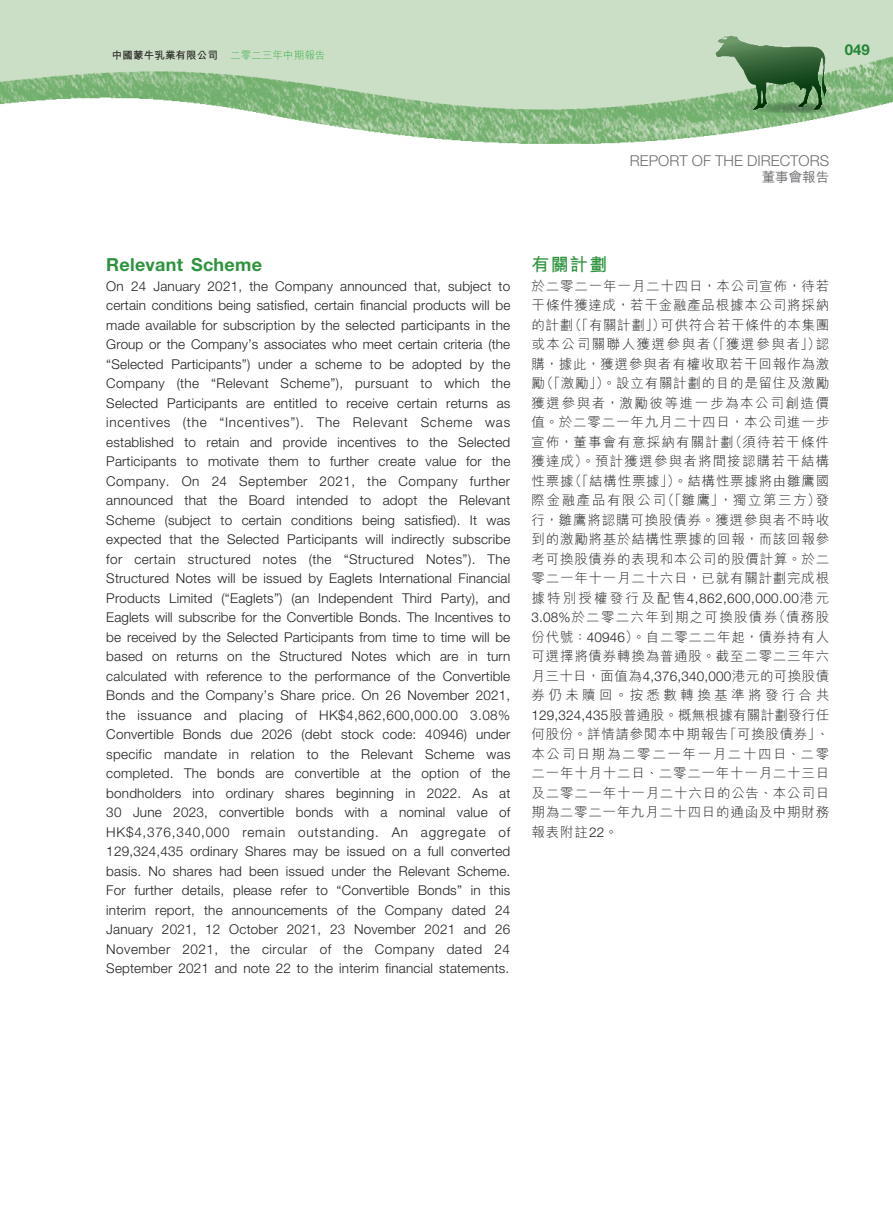
<style>
.page{position:relative;width:893px;height:1212px;background:#fff}
.page>*{position:absolute;margin:0;border:0;box-sizing:border-box;transform-origin:0 0}
._03_H1{font:700 18px "Helvetica Neue LT Std";letter-spacing:.015em;color:#2d933c}
._03_H1-2{font:700 18px "M Hei HK";color:#2d933c}
.t1{font:300 15px "Helvetica Neue LT Std";color:#6c6d70}
.t2{font:700 15px "Helvetica Neue LT Std";color:#238435}
._01_Body_Text{font:300 13.5px/19.5px "Helvetica Neue LT Std";letter-spacing:.015em;color:#231f20;text-align:justify}
._01_Body_Text-2{font:300 13.5px/19.5px "M Hei HK";letter-spacing:.055em;color:#231f20;text-align:justify}
.t3{font:500 13.5px "M Hei HK";color:#6c6d70}
.t4{font:700 10.5px "M Hei HK";letter-spacing:.01em;color:#231f20}
.s1{font-weight:300;color:#3baf49}
.s2{font-family:"Helvetica Neue LT Std"}
</style>
<div class="page">
<img style="left:0;top:0;width:893px;height:144px">
<img style="left:691px;top:22px;width:151px;height:109px">
<p class="t4" style="left:112px;top:48px;width:215px">中國蒙牛乳業有限公司 <span class="s1">二零二三年中期報告</span></p>
<p class="t2" style="left:845px;top:40px;width:27px">049</p>
<p class="t1" style="left:630px;top:151px;width:201px">REPORT OF THE DIRECTORS</p>
<p class="t3" style="left:762px;top:167px;width:69px">董事會報告</p>
<p class="_03_H1" style="left:106px;top:254px;width:157px">Relevant Scheme</p>
<p class="_01_Body_Text" style="left:106px;top:276px;width:406px">On 24 January 2021, the Company announced that, subject to certain conditions being satisfied, certain financial products will be made available for subscription by the selected participants in the Group or the Company’s associates who meet certain criteria (the “Selected Participants”) under a scheme to be adopted by the Company (the “Relevant Scheme”), pursuant to which the Selected Participants are entitled to receive certain returns as incentives (the “Incentives”). The Relevant Scheme was established to retain and provide incentives to the Selected Participants to motivate them to further create value for the Company. On 24 September 2021, the Company further announced that the Board intended to adopt the Relevant Scheme (subject to certain conditions being satisfied). It was expected that the Selected Participants will indirectly subscribe for certain structured notes (the “Structured Notes”). The Structured Notes will be issued by Eaglets International Financial Products Limited (“Eaglets”) (an Independent Third Party), and Eaglets will subscribe for the Convertible Bonds. The Incentives to be received by the Selected Participants from time to time will be based on returns on the Structured Notes which are in turn calculated with reference to the performance of the Convertible Bonds and the Company’s Share price. On 26 November 2021, the issuance and placing of HK$4,862,600,000.00 3.08% Convertible Bonds due 2026 (debt stock code: 40946) under specific mandate in relation to the Relevant Scheme was completed. The bonds are convertible at the option of the bondholders into ordinary shares beginning in 2022. As at 30 June 2023, convertible bonds with a nominal value of HK$4,376,340,000 remain outstanding. An aggregate of 129,324,435 ordinary Shares may be issued on a full converted basis. No shares had been issued under the Relevant Scheme.<br>For further details, please refer to “Convertible Bonds” in this interim report, the announcements of the Company dated 24<br>January 2021, 12 October 2021, 23 November 2021 and 26<br>November 2021, the circular of the Company dated 24<br>September 2021 and note 22 to the interim financial statements.</p>
<p class="_03_H1-2" style="left:531px;top:252px;width:77px">有關計劃</p>
<p class="_01_Body_Text-2" style="left:531px;top:275px;width:299px">於二零二一年一月二十四日，本公司宣佈，待若干條件獲達成，若干金融產品根據本公司將採納的計劃（「有關計劃」）可供符合若干條件的本集團或本公司關聯人獲選參與者（「獲選參與者」）認購，據此，獲選參與者有權收取若干回報作為激勵（「激勵」）。設立有關計劃的目的是留住及激勵獲選參與者，激勵彼等進一步為本公司創造價值。於二零二一年九月二十四日，本公司進一步宣佈，董事會有意採納有關計劃（須待若干條件獲達成）。預計獲選參與者將間接認購若干結構性票據（「結構性票據」）。結構性票據將由雛鷹國際金融產品有限公司（「雛鷹」，獨立第三方）發行，雛鷹將認購可換股債券。獲選參與者不時收到的激勵將基於結構性票據的回報，而該回報參考可換股債券的表現和本公司的股價計算。於二零二一年十一月二十六日，已就有關計劃完成根據特別授權發行及配售<span class="s2">4,862,600,000.00</span>港元<span class="s2">3.08%</span>於二零二六年到期之可換股債券（債務股份代號：<span class="s2">40946</span>）。自二零二二年起，債券持有人可選擇將債券轉換為普通股。截至二零二三年六</p>
<p class="_01_Body_Text-2" style="left:531px;top:665px;width:299px">月三十日，面值為<span class="s2">4,376,340,000</span>港元的可換股債券仍未贖回。按悉數轉換基準將發行合共<span class="s2">129,324,435</span>股普通股。概無根據有關計劃發行任何股份。詳情請參閱本中期報告「可換股債券」、本公司日期為二零二一年一月二十四日、二零二一年十月十二日、二零二一年十一月二十三日及二零二一年十一月二十六日的公告、本公司日期為二零二一年九月二十四日的通函及中期財務報表附註<span class="s2">22</span>。</p>
</div>
